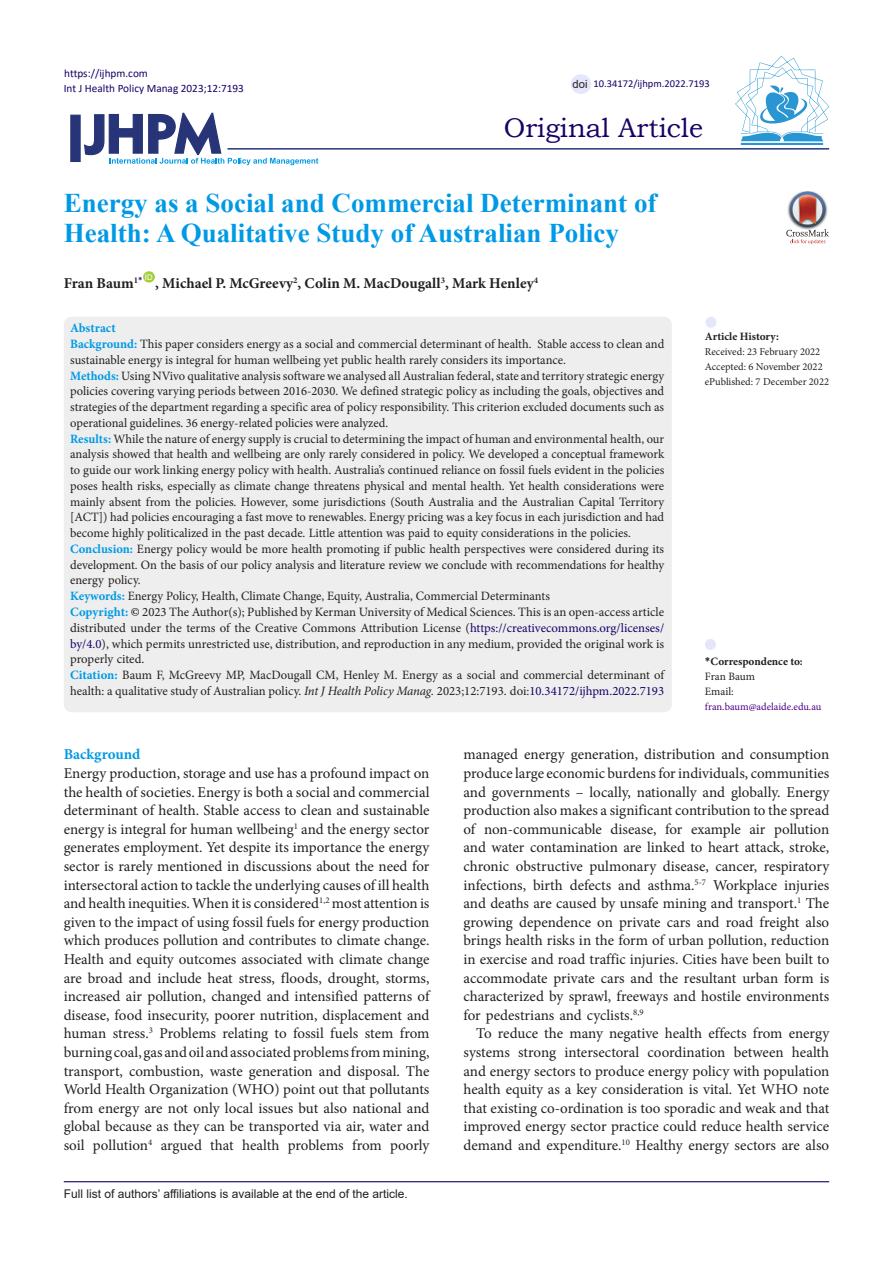
<style>
.page{position:relative;width:893px;height:1263px;background:#fff}
.page>*{position:absolute;margin:0;border:0;box-sizing:border-box;transform-origin:0 0}
.Default{font:700 27px/30px "Times New Roman";color:#0099e5}
.t1{font:27px "Bookman Old Style";color:#190066}
.t2{font:15px/18.6px "Minion Pro";letter-spacing:-.005em;color:#231f20;text-align:justify}
.Default-2{font:700 15px "Minion Pro";color:#231f20}
.heading_1{font:700 15px "Minion Pro";color:#0099e5}
.Default-3{font:12.75px/15.8px "Minion Pro";color:#231f20;text-align:justify}
.Default-4{font:700 12.75px "Minion Pro";color:#0099e5}
.t3{font:12px "Arial";color:#231f20}
.t4{font:11.25px "Calibri";color:#190066}
.t5{font:700 11.25px "Minion Pro";color:#231f20}
.t6{font:11.25px "Minion Pro";color:#231f20}
.t7{font:11.25px "Arial";color:#231f20}
.t8{font:10.5px "Minion Pro";color:#231f20}
.t9{font:10.5px "Minion Pro";color:#4b0082}
.t10{font:10.5px "Calibri";color:#190066}
.t11{font:7.8px "Arial";color:#fff}
.s1{font-weight:700;color:#0099e5}
.s2{color:#000}
.s3{color:#190066}
.s4{font-style:italic}
.s5{font-family:"Calibri"}
</style>
<div class="page">
<svg style="left:84px;top:112px;width:234px;height:53px"></svg>
<div style="left:70px;top:115px;width:11px;height:47px;background:#273578;border:1px solid #273578"></div>
<div style="left:143px;top:271px;width:12px;height:12px;background:#a6ce39;border-radius:50%"></div>
<hr style="left:227px;top:148px;width:602px;height:2px;background:#273578">
<div style="left:64px;top:317px;width:608px;height:395px;background:#eee;border-radius:8px"></div>
<div style="left:705px;top:639px;width:11px;height:11px;background:#e6e6fa;border-radius:50%"></div>
<div style="left:705px;top:317px;width:11px;height:11px;background:#e6e6fa;border-radius:50%"></div>
<hr style="left:64px;top:1181px;width:765px;height:1px;background:#190066">
<hr style="left:741px;top:143px;width:82px;height:2px;background:#2995d2">
<svg style="left:735px;top:56px;width:94px;height:85px"></svg>
<div style="left:571px;top:74px;width:20px;height:20px;background:#e6e6fa;border-radius:50%"></div>
<img style="left:801px;top:191px;width:13px;height:1px">
<svg style="left:786px;top:192px;width:43px;height:52px"></svg>
<p class="t4" style="left:64px;top:65px;width:85px">https://ijhpm.com</p>
<p class="t4" style="left:64px;top:81px;width:182px">Int J Health Policy Manag 2023;12:7193</p>
<p class="t7" style="left:573px;top:76px;width:17px">doi</p>
<p class="t10" style="left:593px;top:76px;width:118px">10.34172/ijhpm.2022.7193</p>
<p class="t1" style="left:504px;top:110px;width:201px">Original Article</p>
<p class="Default" style="left:64px;top:188px;width:594px">Energy as a Social and Commercial Determinant of<br>Health: A Qualitative Study of Australian Policy</p>
<p class="Default-2" style="left:64px;top:273px;width:80px">Fran Baum<sup>1</sup><sup>*</sup></p>
<p class="t11" style="left:145px;top:272px;width:9px">ID</p>
<p class="Default-2" style="left:155px;top:273px;width:384px">, Michael P. McGreevy<sup>2</sup>, Colin M. MacDougall<sup>3</sup>, Mark Henley<sup>4</sup></p>
<p class="Default-4" style="left:70px;top:319px;width:47px">Abstract</p>
<p class="Default-3" style="left:70px;top:336px;width:596px"><span class="s1">Background:</span> This paper considers energy as a social and commercial determinant of health. Stable access to clean and sustainable energy is integral for human wellbeing yet public health rarely considers its importance.</p>
<p class="Default-3" style="left:70px;top:368px;width:596px"><span class="s1">Methods:</span> Using NVivo qualitative analysis software we analysed all Australian federal, state and territory strategic energy policies covering varying periods between 2016-2030. We defined strategic policy as including the goals, objectives and strategies of the department regarding a specific area of policy responsibility. This criterion excluded documents such as operational guidelines. 36 energy-related policies were analyzed.</p>
<p class="Default-3" style="left:70px;top:431px;width:596px"><span class="s1">Results:</span> While the nature of energy supply is crucial to determining the impact of human and environmental health, our analysis showed that health and wellbeing are only rarely considered in policy. We developed a conceptual framework to guide our work linking energy policy with health. Australia’s continued reliance on fossil fuels evident in the policies poses health risks, especially as climate change threatens physical and mental health. Yet health considerations were mainly absent from the policies. However, some jurisdictions (South Australia and the Australian Capital Territory [ACT]) had policies encouraging a fast move to renewables. Energy pricing was a key focus in each jurisdiction and had become highly politicalized in the past decade. Little attention was paid to equity considerations in the policies.</p>
<p class="Default-3" style="left:70px;top:541px;width:595px"><span class="s1">Conclusion:</span> Energy policy would be more health promoting if public health perspectives were considered during its development. On the basis of our policy analysis and literature review we conclude with recommendations for healthy energy policy.</p>
<p class="Default-3" style="left:70px;top:588px;width:481px"><span class="s1">Keywords:</span> Energy Policy, Health, Climate Change, Equity, Australia, Commercial Determinants</p>
<p class="Default-3" style="left:70px;top:604px;width:596px"><span class="s1">Copyright:</span> <span class="s2">©</span> 2023 The Author(s); Published by Kerman University of Medical Sciences. This is an open-access article distributed under the terms of the Creative Commons Attribution License (<span class="s3">https://creativecommons.org/licenses/ by/4.0</span>), which permits unrestricted use, distribution, and reproduction in any medium, provided the original work is properly cited.</p>
<p class="Default-3" style="left:70px;top:667px;width:596px"><span class="s1">Citation:</span> Baum F, McGreevy MP, MacDougall CM, Henley M. Energy as a social and commercial determinant of health: a qualitative study of Australian policy. <span class="s4">Int J Health Policy Manag.</span> 2023;12:7193. doi:<span class="s3">10.34172/ijhpm.2022.7193</span></p>
<p class="t5" style="left:705px;top:328px;width:76px">Article History:</p>
<p class="t8" style="left:705px;top:344px;width:117px">Received: 23 February 2022</p>
<p class="t8" style="left:705px;top:359px;width:119px">Accepted: 6 November 2022</p>
<p class="t8" style="left:705px;top:374px;width:126px">ePublished: 7 December 2022</p>
<p class="t5" style="left:705px;top:653px;width:99px"><span class="s5">*</span>Correspondence to:</p>
<p class="t6" style="left:705px;top:669px;width:52px">Fran Baum</p>
<p class="t6" style="left:705px;top:684px;width:30px">Email:</p>
<p class="t9" style="left:705px;top:700px;width:118px">fran.baum@adelaide.edu.au</p>
<p class="heading_1" style="left:64px;top:744px;width:78px">Background</p>
<p class="t2" style="left:64px;top:764px;width:367px">Energy production, storage and use has a profound impact on the health of societies. Energy is both a social and commercial determinant of health. Stable access to clean and sustainable energy is integral for human wellbeing<sup>1</sup> and the energy sector generates employment. Yet despite its importance the energy sector is rarely mentioned in discussions about the need for intersectoral action to tackle the underlying causes of ill health and health inequities. When it is considered<sup>1,2</sup> most attention is given to the impact of using fossil fuels for energy production which produces pollution and contributes to climate change.<br>Health and equity outcomes associated with climate change are broad and include heat stress, floods, drought, storms, increased air pollution, changed and intensified patterns of disease, food insecurity, poorer nutrition, displacement and human stress.<sup>3</sup> Problems relating to fossil fuels stem from burning coal, gas and oil and associated problems from mining, transport, combustion, waste generation and disposal. The World Health Organization (WHO) point out that pollutants from energy are not only local issues but also national and global because as they can be transported via air, water and soil pollution<sup>4</sup> argued that health problems from poorly</p>
<p class="t3" style="left:64px;top:1185px;width:346px">Full list of authors’ affiliations is available at the end of the article.</p>
<p class="t2" style="left:463px;top:745px;width:367px">managed energy generation, distribution and consumption produce large economic burdens for individuals, communities and governments – locally, nationally and globally. Energy production also makes a significant contribution to the spread of non-communicable disease, for example air pollution and water contamination are linked to heart attack, stroke, chronic obstructive pulmonary disease, cancer, respiratory infections, birth defects and asthma.<sup>5-7</sup> Workplace injuries and deaths are caused by unsafe mining and transport.<sup>1</sup> The growing dependence on private cars and road freight also brings health risks in the form of urban pollution, reduction in exercise and road traffic injuries. Cities have been built to accommodate private cars and the resultant urban form is characterized by sprawl, freeways and hostile environments for pedestrians and cyclists.<sup>8,9</sup></p>
<p class="t2" style="left:463px;top:1024px;width:367px;text-indent:13px">To reduce the many negative health effects from energy systems strong intersectoral coordination between health and energy sectors to produce energy policy with population health equity as a key consideration is vital. Yet WHO note that existing co-ordination is too sporadic and weak and that improved energy sector practice could reduce health service demand and expenditure.<sup>10</sup> Healthy energy sectors are also</p>
</div>
